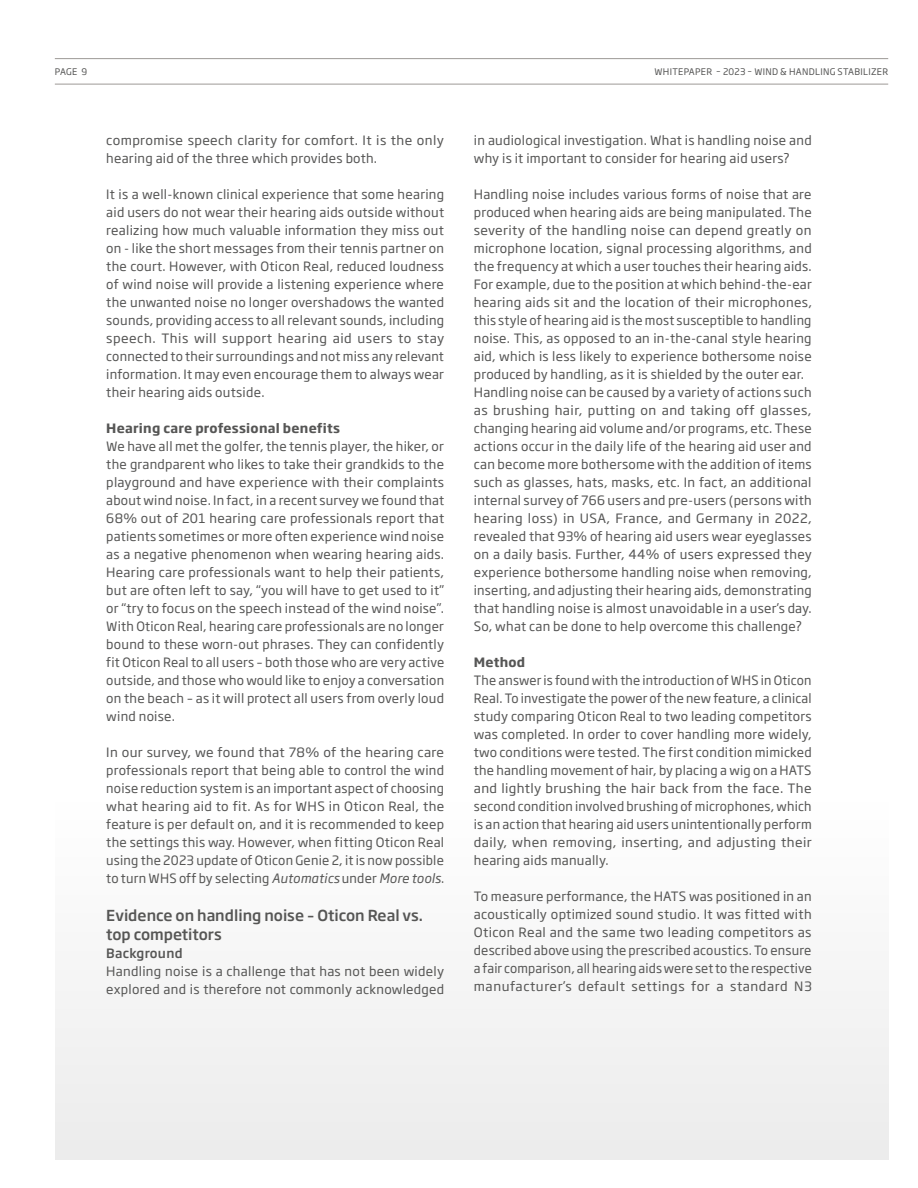
<style>
.page{position:relative;width:918px;height:1188px;background:#fff}
.page>*{position:absolute;margin:0;border:0;box-sizing:border-box;transform-origin:0 0}
.t1{font:500 15px/19.5px "Soho Gothic Pro";color:#565655}
.t2{font:12.75px/18px "Soho Gothic Pro";letter-spacing:.02em;color:#565655;text-align:justify}
.t3{font:700 12.75px "Soho Gothic Pro";letter-spacing:.02em;color:#565655}
.t4{font:500 12.75px "Soho Gothic Pro";letter-spacing:.02em;color:#565655}
.t5{font:9px "Soho Gothic Pro";letter-spacing:.035em;color:#565655}
.s1{font-style:italic}
</style>
<div class="page">
<div style="left:55px;top:802px;width:833px;height:358px;background:#f5f5f5"></div>
<hr style="left:55px;top:84px;width:833px;height:1px;background:#9d9996">
<hr style="left:55px;top:58px;width:833px;height:1px;background:#9d9996">
<p class="t5" style="left:55px;top:65px;width:34px">PAGE 9</p>
<p class="t5" style="left:655px;top:65px;width:235px">WHITEPAPER – 2023 – WIND &amp; HANDLING STABILIZER</p>
<p class="t2" style="left:106px;top:130px;width:339px">compromise speech clarity for comfort. It is the only hearing aid of the three which provides both.</p>
<p class="t2" style="left:106px;top:184px;width:339px">It is a well-known clinical experience that some hearing aid users do not wear their hearing aids outside without realizing how much valuable information they miss out on - like the short messages from their tennis partner on the court. However, with Oticon Real, reduced loudness of wind noise will provide a listening experience where the unwanted noise no longer overshadows the wanted sounds, providing access to all relevant sounds, including speech. This will support hearing aid users to stay connected to their surroundings and not miss any relevant information. It may even encourage them to always wear their hearing aids outside.</p>
<p class="t3" style="left:106px;top:418px;width:235px">Hearing care professional benefits</p>
<p class="t2" style="left:106px;top:436px;width:340px">We have all met the golfer, the tennis player, the hiker, or the grandparent who likes to take their grandkids to the playground and have experience with their complaints about wind noise. In fact, in a recent survey we found that 68% out of 201 hearing care professionals report that patients sometimes or more often experience wind noise as a negative phenomenon when wearing hearing aids.<br>Hearing care professionals want to help their patients, but are often left to say, “you will have to get used to it” or “try to focus on the speech instead of the wind noise”.<br>With Oticon Real, hearing care professionals are no longer bound to these worn-out phrases. They can confidently fit Oticon Real to all users – both those who are very active outside, and those who would like to enjoy a conversation on the beach – as it will protect all users from overly loud wind noise.</p>
<p class="t2" style="left:106px;top:742px;width:340px">In our survey, we found that 78% of the hearing care professionals report that being able to control the wind noise reduction system is an important aspect of choosing what hearing aid to fit. As for WHS in Oticon Real, the feature is per default on, and it is recommended to keep the settings this way. However, when fitting Oticon Real using the 2023 update of Oticon Genie 2, it is now possible to turn WHS off by selecting <span class="s1">Automatics</span> under <span class="s1">More tools</span>.</p>
<p class="t1" style="left:106px;top:904px;width:318px">Evidence on handling noise – Oticon Real vs. top competitors</p>
<p class="t4" style="left:106px;top:943px;width:78px">Background</p>
<p class="t2" style="left:106px;top:962px;width:339px">Handling noise is a challenge that has not been widely explored and is therefore not commonly acknowledged</p>
<p class="t2" style="left:474px;top:130px;width:339px">in audiological investigation. What is handling noise and why is it important to consider for hearing aid users?</p>
<p class="t2" style="left:474px;top:184px;width:340px;text-align:left">Handling noise includes various forms of noise that are produced when hearing aids are being manipulated. The severity of the handling noise can depend greatly on microphone location, signal processing algorithms, and the frequency at which a user touches their hearing aids.<br>For example, due to the position at which behind-the-ear hearing aids sit and the location of their microphones, this style of hearing aid is the most susceptible to handling noise. This, as opposed to an in-the-canal style hearing aid, which is less likely to experience bothersome noise produced by handling, as it is shielded by the outer ear.<br>Handling noise can be caused by a variety of actions such as brushing hair, putting on and taking off glasses, changing hearing aid volume and/or programs, etc. These actions occur in the daily life of the hearing aid user and can become more bothersome with the addition of items such as glasses, hats, masks, etc. In fact, an additional internal survey of 766 users and pre-users (persons with hearing loss) in USA, France, and Germany in 2022, revealed that 93% of hearing aid users wear eyeglasses on a daily basis. Further, 44% of users expressed they experience bothersome handling noise when removing, inserting, and adjusting their hearing aids, demonstrating that handling noise is almost unavoidable in a user’s day.<br>So, what can be done to help overcome this challenge?</p>
<p class="t3" style="left:474px;top:652px;width:53px">Method</p>
<p class="t2" style="left:474px;top:670px;width:339px">The answer is found with the introduction of WHS in Oticon Real. To investigate the power of the new feature, a clinical study comparing Oticon Real to two leading competitors was completed. In order to cover handling more widely, two conditions were tested. The first condition mimicked the handling movement of hair, by placing a wig on a HATS and lightly brushing the hair back from the face. The second condition involved brushing of microphones, which is an action that hearing aid users unintentionally perform daily, when removing, inserting, and adjusting their hearing aids manually.</p>
<p class="t2" style="left:474px;top:886px;width:340px">To measure performance, the HATS was positioned in an acoustically optimized sound studio. It was fitted with Oticon Real and the same two leading competitors as described above using the prescribed acoustics. To ensure a fair comparison, all hearing aids were set to the respective manufacturer’s default settings for a standard N3</p>
</div>
